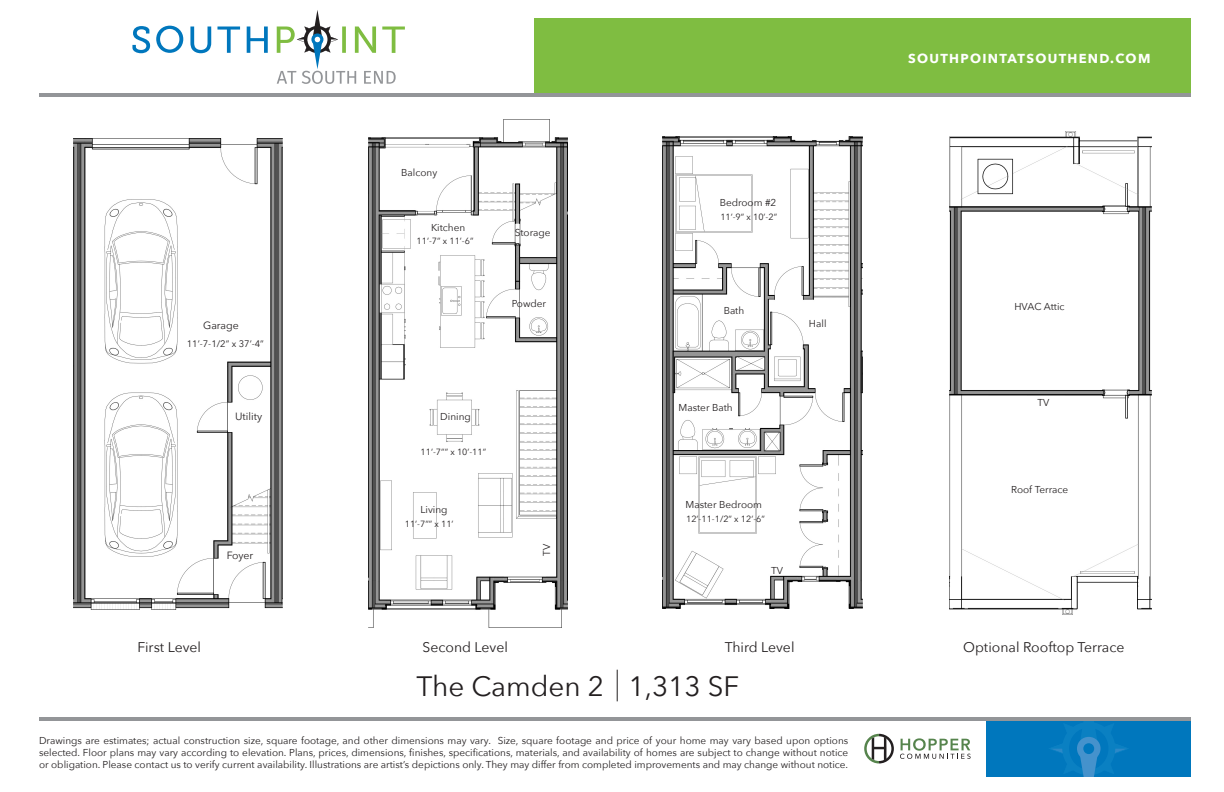
<style>
.page{position:relative;width:1224px;height:792px;background:#fff}
.page>*{position:absolute;margin:0;border:0;box-sizing:border-box;transform-origin:0 0}
.t1{font:28px "Avenir Next";color:#231f20}
.t2{font:25px "Century Gothic";color:#231f20}
.t3{font:14px "Avenir Next";color:#231f20}
.t4{font:700 13px "Avenir Next";letter-spacing:.1em;color:#fff}
.t5{font:10.5px "Avenir Next";color:#231f20}
.t6{font:10px/12px "Avenir Next";color:#231f20;text-align:justify}
.t7{font:9.4px "Avenir Next";color:#231f20}
.t8{font:9px "Avenir Next";color:#231f20}
</style>
<div class="page">
<div style="left:987px;top:719px;width:204px;height:59px;background:#0077bd"></div>
<svg style="left:1051px;top:736px;width:76px;height:41px"></svg>
<div style="left:1077px;top:737px;width:24px;height:23px;background:#4592cc;border-radius:50%"></div>
<div style="left:1083px;top:743px;width:11px;height:11px;background:#0077bd;border-radius:50%"></div>
<svg style="left:156px;top:26px;width:27px;height:27px"></svg>
<svg style="left:132px;top:26px;width:18px;height:27px"></svg>
<svg style="left:190px;top:27px;width:21px;height:26px"></svg>
<svg style="left:217px;top:27px;width:23px;height:26px"></svg>
<svg style="left:247px;top:27px;width:21px;height:26px"></svg>
<svg style="left:277px;top:10px;width:128px;height:74px"></svg>
<div style="left:534px;top:18px;width:657px;height:78px;background:#7fbd41"></div>
<hr style="left:39px;top:93px;width:1152px;height:3px;background:#939598">
<hr style="left:39px;top:717px;width:1152px;height:4px;background:#939598">
<div style="left:987px;top:777px;width:204px;height:15px;background:#fff"></div>
<svg style="left:864px;top:734px;width:30px;height:29px"></svg>
<svg style="left:900px;top:738px;width:71px;height:21px"></svg>
<hr style="left:617px;top:670px;width:1px;height:31px;background:#231f20">
<img style="left:950px;top:132px;width:202px;height:482px">
<img style="left:73px;top:138px;width:210px;height:472px">
<img style="left:662px;top:137px;width:200px;height:472px">
<img style="left:369px;top:119px;width:199px;height:508px">
<p class="t5" style="left:203px;top:317px;width:37px">Garage</p>
<p class="t7" style="left:187px;top:336px;width:79px">11’-7-1/2” x 37’-4”</p>
<p class="t5" style="left:235px;top:408px;width:29px">Utility</p>
<p class="t5" style="left:227px;top:547px;width:28px">Foyer</p>
<p class="t6" style="left:401px;top:166px;width:38px">Balcony</p>
<p class="t6" style="left:431px;top:221px;width:36px">Kitchen</p>
<p class="t8" style="left:417px;top:233px;width:58px">11’-7” x 11’-6”</p>
<p class="t6" style="left:515px;top:226px;width:37px">Storage</p>
<p class="t6" style="left:512px;top:297px;width:36px">Powder</p>
<p class="t6" style="left:440px;top:410px;width:32px">Dining</p>
<p class="t8" style="left:421px;top:444px;width:67px">11’-7”” x 10’-11”</p>
<p class="t6" style="left:420px;top:503px;width:29px">Living</p>
<p class="t8" style="left:405px;top:516px;width:50px">11’-7”” x 11’</p>
<p class="t6" style="left:540px;top:556px;width:13px;rotate:-90deg">TV</p>
<p class="t6" style="left:720px;top:196px;width:58px">Bedroom #2</p>
<p class="t8" style="left:720px;top:209px;width:58px">11’-9” x 10’-2”</p>
<p class="t6" style="left:724px;top:304px;width:22px">Bath</p>
<p class="t6" style="left:679px;top:401px;width:56px">Master Bath</p>
<p class="t6" style="left:809px;top:317px;width:19px">Hall</p>
<p class="t6" style="left:686px;top:498px;width:78px">Master Bedroom</p>
<p class="t8" style="left:686px;top:512px;width:80px">12’-11-1/2” x 12’-6”</p>
<p class="t6" style="left:771px;top:564px;width:13px">TV</p>
<p class="t4" style="left:908px;top:50px;width:244px">SOUTHPOINTATSOUTHEND.COM</p>
<p class="t6" style="left:1014px;top:300px;width:52px">HVAC Attic</p>
<p class="t6" style="left:1037px;top:396px;width:13px">TV</p>
<p class="t6" style="left:1011px;top:483px;width:59px">Roof Terrace</p>
<p class="t3" style="left:138px;top:635px;width:65px">First Level</p>
<p class="t3" style="left:963px;top:635px;width:163px">Optional Rooftop Terrace</p>
<p class="t3" style="left:423px;top:635px;width:87px">Second Level</p>
<p class="t3" style="left:725px;top:635px;width:71px">Third Level</p>
<p class="t1" style="left:417px;top:662px;width:189px">The Camden 2</p>
<p class="t1" style="left:628px;top:662px;width:112px">1,313 SF</p>
<p class="t2" style="left:474px;top:672px;width:284px">The New Bern | 1302 SF</p>
<p class="t6" style="left:39px;top:735px;width:811px">Drawings are estimates; actual construction size, square footage, and other dimensions may vary. Size, square footage and price of your home may vary based upon options selected. Floor plans may vary according to elevation. Plans, prices, dimensions, finishes, specifications, materials, and availability of homes are subject to change without notice or obligation. Please contact us to verify current availability. Illustrations are artist’s depictions only. They may differ from completed improvements and may change without notice.</p>
</div>
